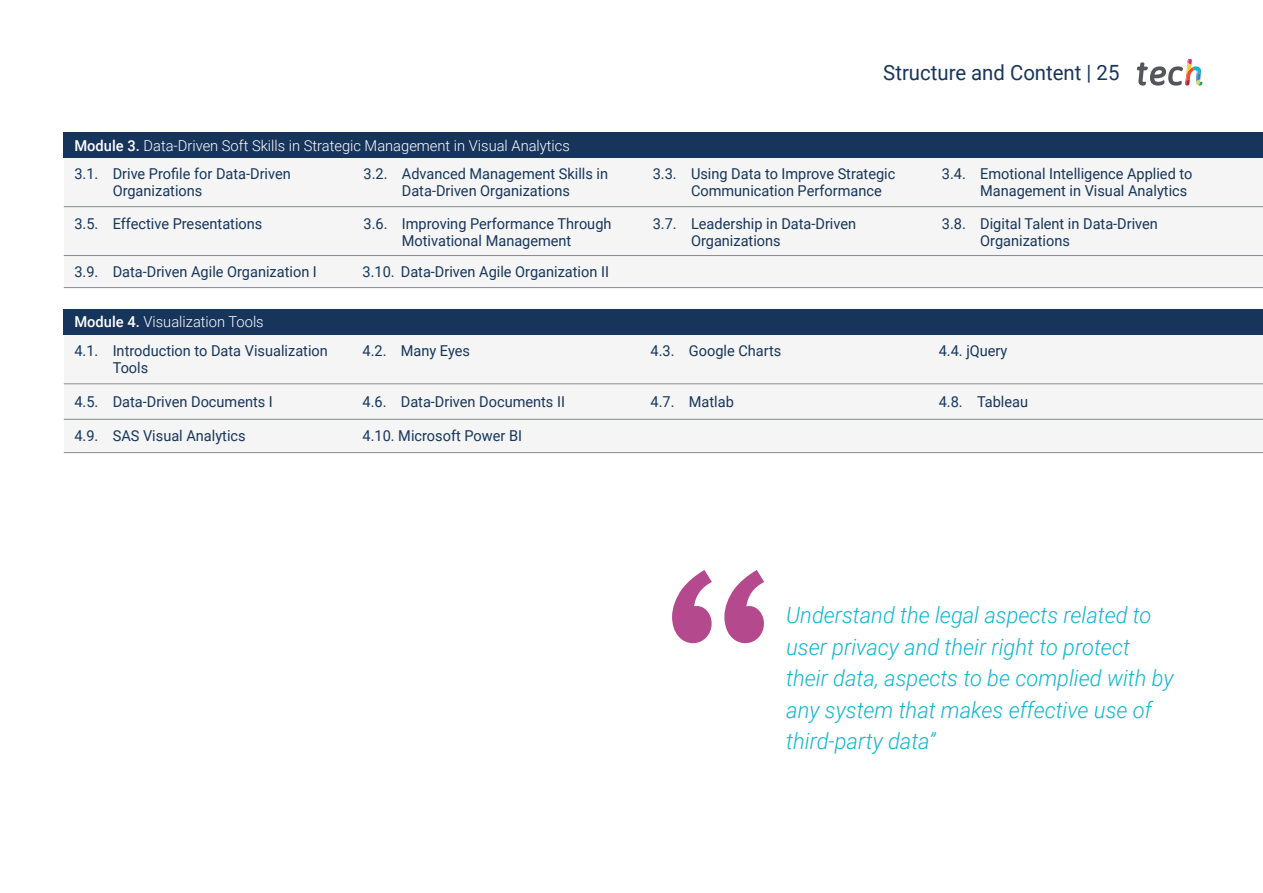
<style>
.page{position:relative;width:1263px;height:893px;background:#fff}
.page>*{position:absolute;margin:0;border:0;box-sizing:border-box;transform-origin:0 0}
.t1{font:italic 300 22.5px/31.5px "Roboto";color:#0fb6cf}
.t2{font:21px "Roboto";color:#17355b}
.t3{font:15px/16.5px "Roboto";color:#17355b}
.t4{font:300 15px "Roboto";color:#fff}
.s1{font-weight:500}
</style>
<div class="page">
<svg style="left:1137px;top:59px;width:65px;height:27px"></svg>
<svg style="left:672px;top:570px;width:92px;height:73px"></svg>
<div style="left:64px;top:157px;width:1199px;height:131px;background:#f4f5f4"></div>
<div style="left:64px;top:132px;width:1199px;height:25px;background:#17355b"></div>
<hr style="left:64px;top:206px;width:1199px;height:1px;background:#878a8e">
<hr style="left:64px;top:255px;width:1199px;height:1px;background:#878a8e">
<hr style="left:64px;top:287px;width:1199px;height:1px;background:#878a8e">
<div style="left:64px;top:335px;width:1199px;height:118px;background:#f4f5f4"></div>
<div style="left:64px;top:309px;width:1199px;height:26px;background:#17355b"></div>
<hr style="left:64px;top:419px;width:1199px;height:1px;background:#878a8e">
<hr style="left:64px;top:384px;width:1199px;height:1px;background:#878a8e">
<hr style="left:64px;top:452px;width:1199px;height:1px;background:#878a8e">
<p class="t4" style="left:74px;top:135px;width:497px"><span class="s1">Module 3.</span> Data-Driven Soft Skills in Strategic Management in Visual Analytics</p>
<h2 class="t2" style="left:883px;top:57px;width:238px">Structure and Content | 25</h2>
<p class="t3" style="left:113px;top:165px;width:180px;text-indent:-38px">3.1. Drive Profile for Data-Driven<br>Organizations</p>
<p class="t3" style="left:364px;top:165px;width:246px;text-align:center">3.2. Advanced Management Skills in<br>Data-Driven Organizations</p>
<p class="t3" style="left:691px;top:165px;width:206px;text-indent:-38px">3.3. Using Data to Improve Strategic<br>Communication Performance</p>
<p class="t3" style="left:980px;top:165px;width:214px;text-indent:-38px">3.4. Emotional Intelligence Applied to<br>Management in Visual Analytics</p>
<p class="t3" style="left:74px;top:215px;width:189px">3.5. Effective Presentations</p>
<p class="t3" style="left:364px;top:215px;width:249px;text-align:center">3.6. Improving Performance Through<br>Motivational Management</p>
<p class="t3" style="left:691px;top:215px;width:167px;text-indent:-38px">3.7. Leadership in Data-Driven<br>Organizations</p>
<p class="t3" style="left:980px;top:215px;width:179px;text-indent:-38px">3.8. Digital Talent in Data-Driven<br>Organizations</p>
<p class="t3" style="left:74px;top:262px;width:244px">3.9. Data-Driven Agile Organization I</p>
<p class="t3" style="left:362px;top:262px;width:248px">3.10. Data-Driven Agile Organization II</p>
<p class="t4" style="left:74px;top:312px;width:191px"><span class="s1">Module 4.</span> Visualization Tools</p>
<p class="t3" style="left:113px;top:342px;width:217px;text-indent:-38px">4.1. Introduction to Data Visualization<br>Tools</p>
<p class="t3" style="left:362px;top:342px;width:109px">4.2. Many Eyes</p>
<p class="t3" style="left:651px;top:342px;width:132px">4.3. Google Charts</p>
<p class="t3" style="left:939px;top:342px;width:70px">4.4. jQuery</p>
<p class="t3" style="left:74px;top:392px;width:200px">4.5. Data-Driven Documents I</p>
<p class="t3" style="left:362px;top:392px;width:204px">4.6. Data-Driven Documents II</p>
<p class="t3" style="left:651px;top:392px;width:85px">4.7. Matlab</p>
<p class="t3" style="left:939px;top:392px;width:91px">4.8. Tableau</p>
<p class="t3" style="left:74px;top:427px;width:173px">4.9. SAS Visual Analytics</p>
<p class="t3" style="left:362px;top:427px;width:161px">4.10. Microsoft Power BI</p>
<h1 class="t1" style="left:786px;top:599px;width:389px">Understand the legal aspects related to user privacy and their right to protect their data, aspects to be complied with by any system that makes effective use of third-party data”</h1>
</div>
